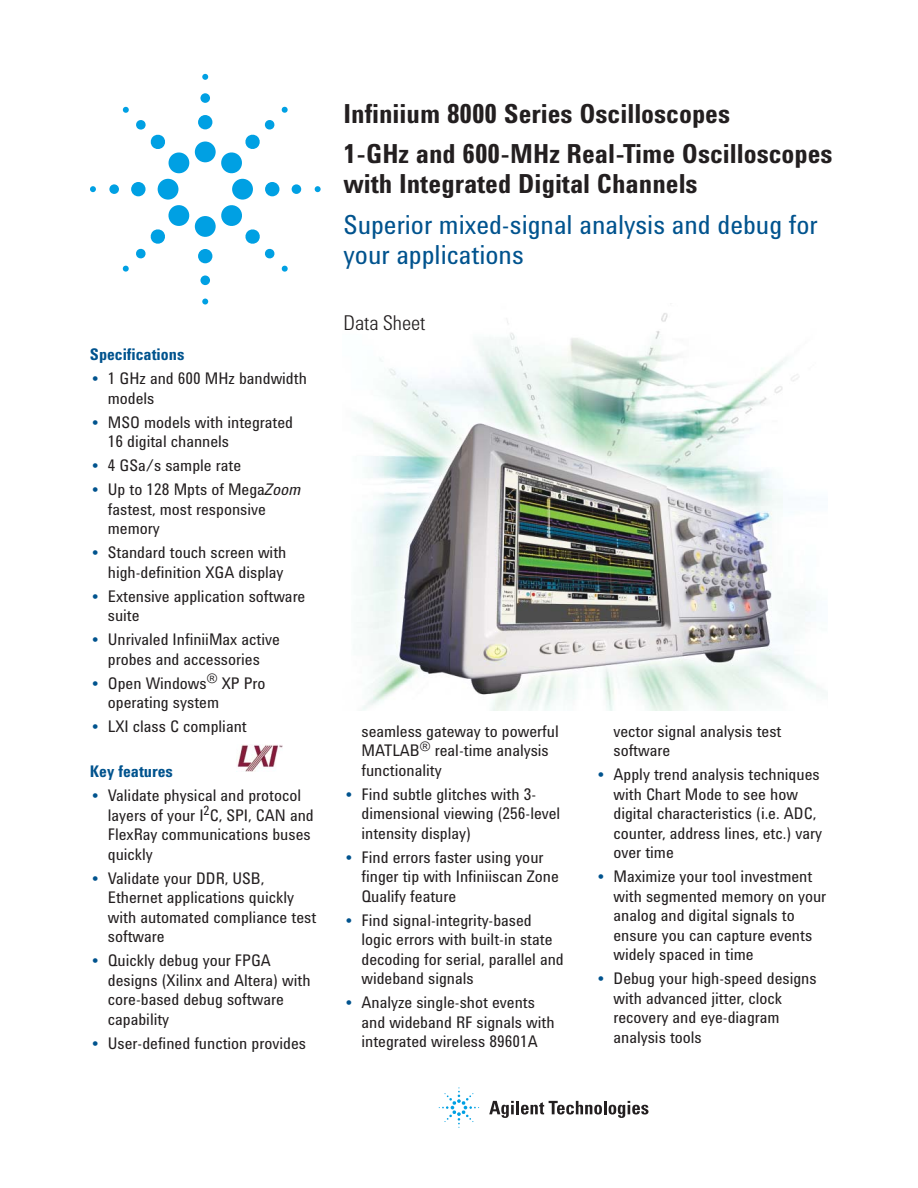
<style>
.page{position:relative;width:918px;height:1188px;background:#fff}
.page>*{position:absolute;margin:0;border:0;box-sizing:border-box;transform-origin:0 0}
.t1{font:700 27px/40.5px "Agilent Condensed CFF";color:#231f20}
.t2{font:27px/30px "Agilent Condensed CFF";color:#00538e}
.t3{font:300 21px "Agilent Condensed CFF";color:#231f20}
.t4{font:16.5px/19.5px "Agilent Condensed CFF";color:#231f20}
.t5{font:700 16.5px "Agilent Condensed CFF";color:#00538e}
.s1{font-family:"Aglt Cent ITCCFF";font-weight:700;color:#00538e}
.s2{font-style:italic}
</style>
<div class="page">
<img style="left:360px;top:313px;width:464px;height:397px">
<img style="left:237px;top:744px;width:46px;height:27px">
<div style="left:195px;top:142px;width:21px;height:20px;background:#00a0e3;border-radius:50%"></div>
<div style="left:198px;top:115px;width:14px;height:14px;background:#00a0e3;border-radius:50%"></div>
<div style="left:200px;top:93px;width:10px;height:10px;background:#00a0e3;border-radius:50%"></div>
<svg style="left:202px;top:74px;width:6px;height:6px"></svg>
<div style="left:232px;top:179px;width:21px;height:21px;background:#00a0e3;border-radius:50%"></div>
<div style="left:265px;top:182px;width:14px;height:14px;background:#00a0e3;border-radius:50%"></div>
<div style="left:292px;top:184px;width:9px;height:10px;background:#00a0e3;border-radius:50%"></div>
<svg style="left:315px;top:186px;width:6px;height:6px"></svg>
<div style="left:195px;top:216px;width:21px;height:21px;background:#00a0e3;border-radius:50%"></div>
<div style="left:198px;top:249px;width:14px;height:14px;background:#00a0e3;border-radius:50%"></div>
<div style="left:200px;top:276px;width:10px;height:9px;background:#00a0e3;border-radius:50%"></div>
<svg style="left:202px;top:299px;width:6px;height:6px"></svg>
<div style="left:158px;top:179px;width:20px;height:21px;background:#00a0e3;border-radius:50%"></div>
<div style="left:131px;top:182px;width:15px;height:14px;background:#00a0e3;border-radius:50%"></div>
<div style="left:109px;top:184px;width:10px;height:10px;background:#00a0e3;border-radius:50%"></div>
<svg style="left:90px;top:186px;width:6px;height:6px"></svg>
<svg style="left:221px;top:120px;width:54px;height:54px"></svg>
<svg style="left:281px;top:106px;width:7px;height:7px"></svg>
<svg style="left:221px;top:205px;width:54px;height:54px"></svg>
<svg style="left:281px;top:265px;width:7px;height:7px"></svg>
<svg style="left:136px;top:205px;width:54px;height:54px"></svg>
<svg style="left:123px;top:265px;width:6px;height:7px"></svg>
<svg style="left:136px;top:120px;width:54px;height:54px"></svg>
<svg style="left:123px;top:107px;width:6px;height:6px"></svg>
<svg style="left:489px;top:1101px;width:160px;height:17px"></svg>
<svg style="left:439px;top:1087px;width:40px;height:41px"></svg>
<p class="t5" style="left:90px;top:348px;width:96px">Specifications</p>
<p class="t4" style="left:108px;top:371px;width:201px;text-indent:-18px"><span class="s1">•</span> 1 GHz and 600 MHz bandwidth models</p>
<p class="t4" style="left:108px;top:414px;width:187px;text-indent:-18px"><span class="s1">•</span> MSO models with integrated<br>16 digital channels</p>
<p class="t4" style="left:90px;top:458px;width:153px"><span class="s1">•</span> 4 GSa/s sample rate</p>
<p class="t4" style="left:108px;top:482px;width:195px;text-indent:-18px"><span class="s1">•</span> Up to 128 Mpts of Mega<span class="s2">Zoom </span>fastest, most responsive memory</p>
<p class="t4" style="left:90px;top:545px;width:198px;text-align:right"><span class="s1">•</span> Standard touch screen with high-definition XGA display</p>
<p class="t4" style="left:108px;top:588px;width:199px;text-indent:-18px"><span class="s1">•</span> Extensive application software suite</p>
<p class="t4" style="left:90px;top:632px;width:192px;text-align:center"><span class="s1">•</span> Unrivaled InfiniiMax active probes and accessories</p>
<p class="t4" style="left:108px;top:675px;width:159px;text-indent:-18px"><span class="s1">•</span> Open Windows<sup>®</sup> XP Pro operating system</p>
<p class="t4" style="left:90px;top:719px;width:158px"><span class="s1">•</span> LXI class C compliant</p>
<p class="t5" style="left:90px;top:765px;width:85px">Key features</p>
<p class="t4" style="left:108px;top:788px;width:207px;text-indent:-18px"><span class="s1">•</span> Validate physical and protocol layers of your I<sup>2</sup>C, SPI, CAN and<br>FlexRay communications buses quickly</p>
<p class="t4" style="left:108px;top:870px;width:210px;text-indent:-18px"><span class="s1">•</span> Validate your DDR, USB,<br>Ethernet applications quickly with automated compliance test software</p>
<p class="t4" style="left:108px;top:953px;width:204px;text-indent:-18px"><span class="s1">•</span> Quickly debug your FPGA designs (Xilinx and Altera) with core-based debug software capability</p>
<p class="t4" style="left:90px;top:1035px;width:218px"><span class="s1">•</span> User-defined function provides</p>
<h1 class="t1" style="left:344px;top:96px;width:491px">Infiniium 8000 Series Oscilloscopes<br>1-GHz and 600-MHz Real-Time Oscilloscopes</h1>
<h1 class="t1" style="left:344px;top:167px;width:356px">with Integrated Digital Channels</h1>
<h1 class="t2" style="left:344px;top:213px;width:476px">Superior mixed-signal analysis and debug for your applications</h1>
<p class="t3" style="left:344px;top:315px;width:83px">Data Sheet</p>
<p class="t4" style="left:362px;top:723px;width:199px">seamless gateway to powerful<br>MATLAB<sup>®</sup> real-time analysis functionality</p>
<p class="t4" style="left:361px;top:786px;width:200px;text-indent:-18px"><span class="s1">•</span> Find subtle glitches with 3- dimensional viewing (256-level intensity display)</p>
<p class="t4" style="left:361px;top:849px;width:199px;text-indent:-18px"><span class="s1">•</span> Find errors faster using your finger tip with Infiniiscan Zone<br>Qualify feature</p>
<p class="t4" style="left:361px;top:912px;width:204px;text-indent:-18px"><span class="s1">•</span> Find signal -integrity-based logic errors with built-in state decoding for serial, parallel and wideband signals</p>
<p class="t4" style="left:361px;top:994px;width:195px;text-indent:-18px"><span class="s1">•</span> Analyze single-shot events and wideband RF signals with integrated wireless 89601A</p>
<p class="t4" style="left:614px;top:723px;width:169px">vector signal analysis test software</p>
<p class="t4" style="left:613px;top:766px;width:210px;text-indent:-18px"><span class="s1">•</span> Apply trend analysis techniques with Chart Mode to see how digital characteristics (i.e. ADC, counter, address lines, etc.) vary over time</p>
<p class="t4" style="left:613px;top:868px;width:214px;text-indent:-18px"><span class="s1">•</span> Maximize your tool investment with segmented memory on your analog and digital signals to ensure you can capture events widely spaced in time</p>
<p class="t4" style="left:613px;top:970px;width:205px;text-indent:-18px"><span class="s1">•</span> Debug your high-speed designs with advanced jitter, clock recovery and eye-diagram analysis tools</p>
</div>
